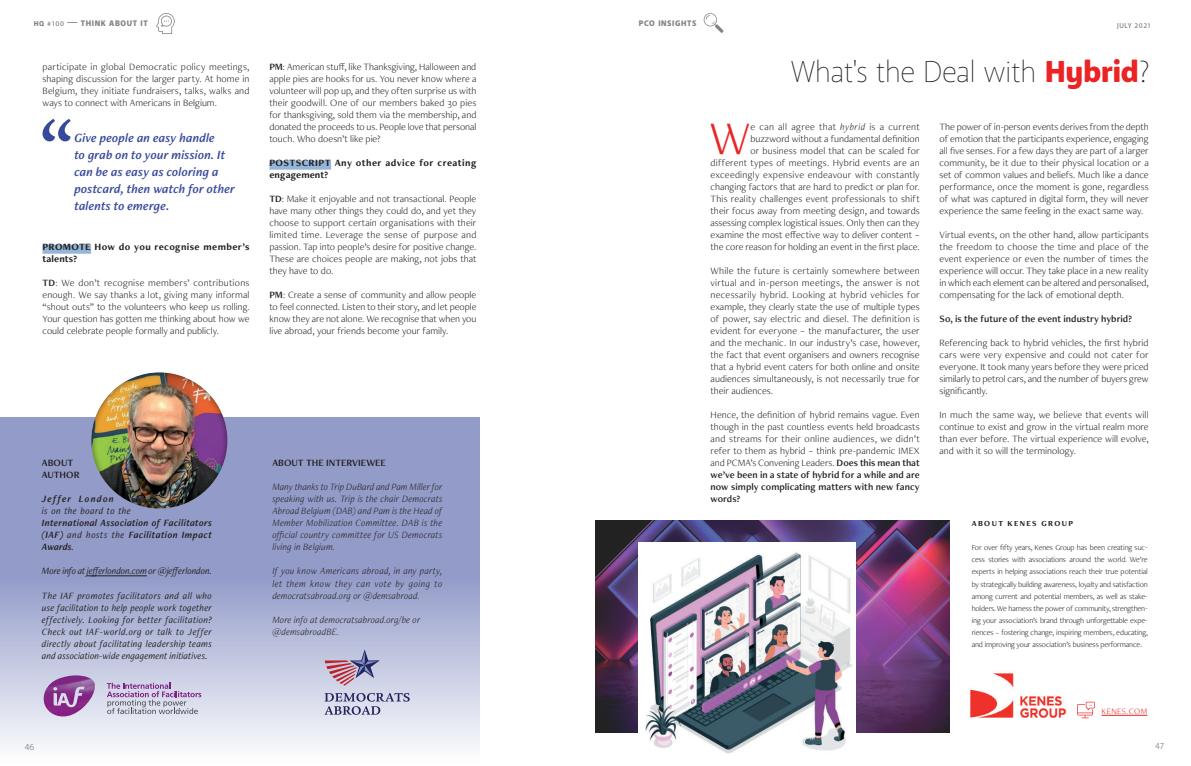
<style>
.page{position:relative;width:1191px;height:766px;background:#fff}
.page>*{position:absolute;margin:0;border:0;box-sizing:border-box;transform-origin:0 0}
.t1{font:70.6px "Freight Neo Pro Semi";color:#37499b}
.t2{font:300 48.4px "Freight Neo Pro";color:#ea2525}
.t3{font:100 30px "Anago";letter-spacing:-.02em;color:#231f20}
.t4{font:italic 13px/17px "Freight Neo Pro Semi";letter-spacing:.005em;color:#37499b}
.t5{font:300 10px/12px "Freight Neo Pro";color:#231f20;text-align:justify}
.t6{font:italic 300 10px/12px "Freight Neo Pro";letter-spacing:.005em;color:#231f20;text-align:justify}
.t7{font:italic 10px/12px "Freight Neo Pro";letter-spacing:-.005em;color:#231f20;text-align:justify}
.t8{font:10px/12px "Freight Neo Pro Semi";color:#231f20}
.t9{font:700 10px/12px "Freight Neo Pro";letter-spacing:.035em;color:#231f20}
.t10{font:italic 10px/12px "Freight Neo Pro Semi";letter-spacing:.03em;color:#231f20;text-align:justify}
.t11{font:italic 10px "Freight Neo Pro";letter-spacing:.03em;color:#231f20}
.t12{font:italic 10px "Freight Neo Pro Semi";letter-spacing:.11em;color:#231f20}
.t13{font:9px "Anago";color:#838489}
.t14{font:300 8.5px "Freight Neo Pro";letter-spacing:.05em;color:#ea2525}
.t15{font:300 8px/12px "Freight Neo Pro";letter-spacing:-.015em;color:#231f20;text-align:justify}
.t16{font:900 8px "Anago";letter-spacing:.07em;color:#838489}
.t17{font:700 8px "Freight Neo Pro";letter-spacing:.175em;color:#231f20}
.t18{font:500 7px "Anago";letter-spacing:.07em;color:#838489}
.s1{font-size:7px}
.s2{font-weight:900}
.s3{font-family:"Freight Neo Pro Semi";font-weight:400}
.s4{font-family:"Freight Neo Pro"}
.s5{font-weight:900;color:#ec2323}
.s6{font-style:italic}
</style>
<div class="page">
<div style="left:43px;top:245px;width:48px;height:9px;background:#93b6d9"></div>
<div style="left:269px;top:161px;width:62px;height:9px;background:#93b6d9"></div>
<svg style="left:0;top:417px;width:480px;height:329px;background:#abb2d4"></svg>
<svg style="left:324px;top:692px;width:86px;height:22px;background:#b1b4cc"></svg>
<svg style="left:325px;top:649px;width:55px;height:36px;background:#b2a0b9"></svg>
<svg style="left:107px;top:682px;width:94px;height:31px;background:#c0b6d0"></svg>
<img style="left:41px;top:675px;width:57px;height:44px">
<svg style="left:53px;top:686px;width:32px;height:21px"></svg>
<hr style="left:87px;top:575px;width:60px;height:1px;background:#231f20">
<svg style="left:156px;top:13px;width:19px;height:21px"></svg>
<div style="left:90px;top:370px;width:139px;height:139px;background:#231f20;opacity:.5"></div>
<hr style="left:1101px;top:715px;width:46px;height:1px;background:#ea2525">
<svg style="left:1077px;top:701px;width:17px;height:17px"></svg>
<img style="left:595px;top:520px;width:355px;height:212px">
<img style="left:638px;top:542px;width:217px;height:211px">
<svg style="left:703px;top:13px;width:20px;height:20px"></svg>
<img style="left:967px;top:673px;width:100px;height:45px">
<p class="t16" style="left:66px;top:18px;width:83px"><span class="s1">-</span>THINK ABOUT IT</p>
<p class="t18" style="left:34px;top:19px;width:32px"><span class="s2">HQ</span> #100</p>
<p class="t5" style="left:43px;top:60px;width:208px">participate in global Democratic policy meetings, shaping discussion for the larger party. At home in Belgium, they initiate fundraisers, talks, walks and ways to connect with Americans in Belgium.</p>
<h1 class="t1" style="left:40px;top:95px;width:35px">“</h1>
<h3 class="t4" style="left:74px;top:129px;width:162px">Give people an easy handle<br>to grab on to your mission. It can be as easy as coloring a postcard, then watch for other talents to emerge.</h3>
<p class="t9" style="left:43px;top:240px;width:208px">PROMOTE How do you recognise member’s talents?</p>
<p class="t5" style="left:43px;top:276px;width:208px"><span class="s3">TD</span>: We don’t recognise members’ contributions enough. We say thanks a lot, giving many informal “shout outs” to the volunteers who keep us rolling.<br>Your question has gotten me thinking about how we could celebrate people formally and publicly.</p>
<p class="t5" style="left:269px;top:60px;width:208px"><span class="s3">PM</span>: American stuff, like Thanksgiving, Halloween and apple pies are hooks for us. You never know where a volunteer will pop up, and they often surprise us with their goodwill. One of our members baked 30 pies for thanksgiving, sold them via the membership, and donated the proceeds to us. People love that personal touch. Who doesn’t like pie?</p>
<p class="t9" style="left:269px;top:156px;width:208px">POSTSCRIPT Any other advice for creating engagement?</p>
<p class="t5" style="left:269px;top:192px;width:208px"><span class="s3">TD</span>: Make it enjoyable and not transactional. People have many other things they could do, and yet they choose to support certain organisations with their limited time. Leverage the sense of purpose and passion. Tap into people’s desire for positive change.<br>These are choices people are making, not jobs that they have to do.</p>
<p class="t5" style="left:269px;top:288px;width:208px"><span class="s3">PM</span>: Create a sense of community and allow people to feel connected. Listen to their story, and let people know they are not alone. We recognise that when you live abroad, your friends become your family.</p>
<p class="t8" style="left:42px;top:456px;width:39px">ABOUT<br>AUTHOR</p>
<p class="t12" style="left:42px;top:492px;width:73px">Jeffer London</p>
<p class="t11" style="left:42px;top:504px;width:90px">is on the board to the</p>
<p class="t10" style="left:42px;top:516px;width:171px">International Association of Facilitators (IAF) <span class="s4">and hosts the</span> Facilitation Impact Awards<span class="s4">.</span></p>
<p class="t7" style="left:42px;top:564px;width:172px">More info at jefferlondon.com or @jefferlondon.</p>
<p class="t7" style="left:42px;top:588px;width:172px">The IAF promotes facilitators and all who use facilitation to help people work together effectively. Looking for better facilitation?<br>Check out IAF-world.org or talk to Jeffer directly about facilitating leadership teams and association-wide engagement initiatives.</p>
<p class="t13" style="left:25px;top:740px;width:11px">46</p>
<p class="t8" style="left:272px;top:456px;width:115px">ABOUT THE INTERVIEWEE</p>
<p class="t6" style="left:272px;top:480px;width:172px">Many thanks to Trip DuBard and Pam Miller for speaking with us. Trip is the chair Democrats Abroad Belgium (DAB) and Pam is the Head of Member Mobilization Committee. DAB is the official country committee for US Democrats living in Belgium.</p>
<p class="t6" style="left:272px;top:564px;width:172px">If you know Americans abroad, in any party, let them know they can vote by going to democratsabroad.org or @demsabroad.</p>
<p class="t6" style="left:272px;top:612px;width:150px">More info at democratsabroad.org/be or @demsabroadBE.</p>
<p class="t16" style="left:638px;top:19px;width:59px">PCO INSIGHTS</p>
<p class="t18" style="left:1117px;top:22px;width:35px">JULY 2021</p>
<h3 class="t3" style="left:790px;top:53px;width:360px">What's the Deal with <span class="s5">Hybrid</span>?</h3>
<p class="t5" style="left:710px;top:120px;width:211px;text-align:right">e can all agree that <span class="s6">hybrid</span> is a current buzzword without a fundamental definition<br>or business model that can be scaled for<br>different types of meetings. Hybrid events are an exceedingly expensive endeavour with constantly changing factors that are hard to predict or plan for.<br>This reality challenges event professionals to shift their focus away from meeting design, and towards assessing complex logistical issues. Only then can they examine the most effective way to deliver content – the core reason for holding an event in the first place.</p>
<p class="t5" style="left:710px;top:264px;width:211px">While the future is certainly somewhere between virtual and in-person meetings, the answer is not necessarily hybrid. Looking at hybrid vehicles for example, they clearly state the use of multiple types of power, say electric and diesel. The definition is evident for everyone – the manufacturer, the user and the mechanic. In our industry’s case, however, the fact that event organisers and owners recognise that a hybrid event caters for both online and onsite audiences simultaneously, is not necessarily true for their audiences.</p>
<p class="t5" style="left:710px;top:408px;width:211px">Hence, the definition of hybrid remains vague. Even though in the past countless events held broadcasts and streams for their online audiences, we didn’t refer to them as hybrid – think pre-pandemic IMEX and PCMA’s Convening Leaders. <span class="s3">Does this mean that</span></p>
<p class="t8" style="left:710px;top:468px;width:211px;text-align:justify">we’ve been in a state of hybrid for a while and are now simply complicating matters with new fancy words?</p>
<h2 class="t2" style="left:709px;top:105px;width:43px">W</h2>
<p class="t5" style="left:939px;top:120px;width:211px">The power of in-person events derives from the depth of emotion that the participants experience, engaging all five senses. For a few days they are part of a larger community, be it due to their physical location or a set of common values and beliefs. Much like a dance performance, once the moment is gone, regardless of what was captured in digital form, they will never experience the same feeling in the exact same way.</p>
<p class="t5" style="left:939px;top:228px;width:211px">Virtual events, on the other hand, allow participants the freedom to choose the time and place of the event experience or even the number of times the experience will occur. They take place in a new reality in which each element can be altered and personalised, compensating for the lack of emotional depth.</p>
<p class="t8" style="left:939px;top:312px;width:194px">So, is the future of the event industry hybrid?</p>
<p class="t5" style="left:939px;top:336px;width:211px">Referencing back to hybrid vehicles, the first hybrid cars were very expensive and could not cater for everyone. It took many years before they were priced similarly to petrol cars, and the number of buyers grew significantly.</p>
<p class="t5" style="left:939px;top:408px;width:211px">In much the same way, we believe that events will continue to exist and grow in the virtual realm more than ever before. The virtual experience will evolve, and with it so will the terminology.</p>
<p class="t17" style="left:971px;top:518px;width:103px">ABOUT KENES GROUP</p>
<p class="t15" style="left:971px;top:541px;width:178px">For over fifty years, Kenes Group has been creating suc&shy;cess stories with associations around the world. We’re experts in helping associations reach their true potential by strategically building awareness, loyalty and satisfaction among current and potential members, as well as stake&shy;holders. We harness the power of community, strengthen&shy;ing your association’s brand through unforgettable expe&shy;riences − fostering change, inspiring members, educating, and improving your association’s business performance.</p>
<p class="t14" style="left:1101px;top:705px;width:47px">KENES.COM</p>
<p class="t13" style="left:1155px;top:740px;width:11px">47</p>
</div>
